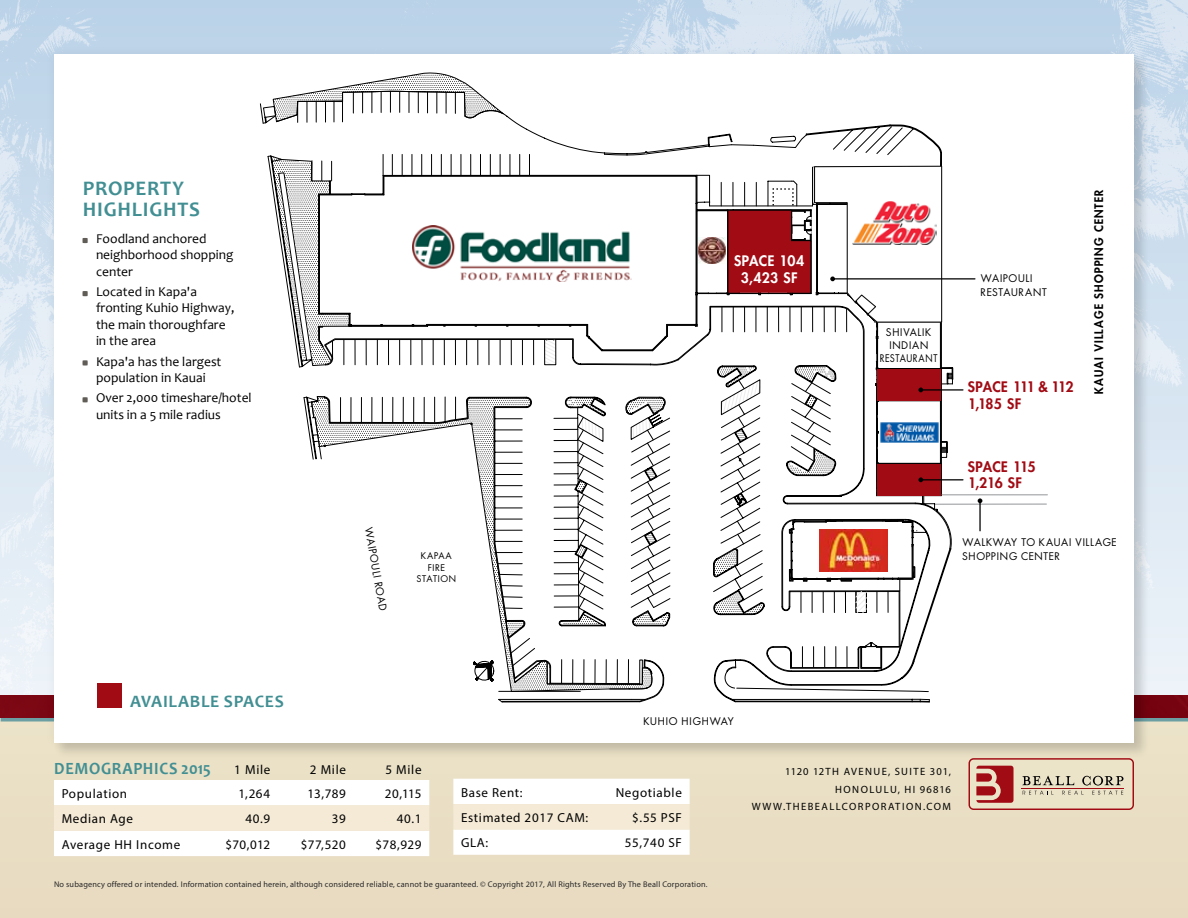
<style>
.page{position:relative;width:1188px;height:918px;background:#fff}
.page>*{position:absolute;margin:0;border:0;box-sizing:border-box;transform-origin:0 0}
.t1{font:700 20.85px/21px "Candara";letter-spacing:.035em;color:#428f93}
.t2{font:700 17.4px "Candara";letter-spacing:.04em;color:#428f93}
.t3{font:700 17.25px "Candara";letter-spacing:.04em;color:#428f93;scale:.94 1}
.t4{font:13.95px/16.8px "Kudos Black SSK";letter-spacing:-.01em;color:#a10b14}
.t5{font:13.95px/16.8px "Kudos Black SSK";letter-spacing:.025em;color:#fff;text-align:center}
.t6{font:13.5px/16.2px "Candara";color:#000}
.t7{font:13.05px "Myriad Pro";letter-spacing:.05em;color:#000}
.t8{font:11.4px "Kudos Black SSK";letter-spacing:.11em;color:#000}
.t9{font:10.65px/17.7px "Myriad Pro";letter-spacing:.135em;color:#000;text-align:right}
.t10{font:10.2px/14px "Kudos Book SSK";letter-spacing:.09em;color:#000}
.t11{font:8.85px/11.4px "Kudos Book SSK";letter-spacing:.1em;color:#000;text-align:center}
.t12{font:8.25px "Myriad Pro";letter-spacing:.02em;color:#292829}
</style>
<div class="page">
<img style="left:0;top:0;width:1188px;height:702px">
<div style="left:0;top:702px;width:1188px;height:216px;background:#e9ddc2"></div>
<hr style="left:1px;top:717px;width:1187px;height:4px;background:#6b9fa4">
<div style="left:1px;top:695px;width:1187px;height:23px;background:#7a0613"></div>
<div style="left:44px;top:44px;width:1100px;height:708px;background:#000;opacity:.05"></div>
<div style="left:54px;top:54px;width:1080px;height:688px;background:#fff"></div>
<svg style="left:262px;top:115px;width:647px;height:71px"></svg>
<svg style="left:311px;top:115px;width:342px;height:586px"></svg>
<svg style="left:272px;top:72px;width:236px;height:51px"></svg>
<hr style="left:940px;top:494px;width:107px;height:1px;background:#939598">
<hr style="left:935px;top:504px;width:111px;height:1px;background:#939598">
<hr style="left:979px;top:501px;width:2px;height:30px;background:#000">
<svg style="left:978px;top:498px;width:4px;height:5px"></svg>
<hr style="left:833px;top:278px;width:142px;height:2px;background:#000">
<hr style="left:921px;top:389px;width:42px;height:2px;background:#000">
<hr style="left:921px;top:479px;width:42px;height:1px;background:#000">
<svg style="left:274px;top:165px;width:678px;height:527px"></svg>
<img style="left:699px;top:237px;width:26px;height:27px">
<img style="left:412px;top:226px;width:220px;height:55px">
<img style="left:820px;top:530px;width:67px;height:41px">
<img style="left:881px;top:422px;width:57px;height:21px">
<svg style="left:82px;top:238px;width:6px;height:5px"></svg>
<svg style="left:82px;top:291px;width:6px;height:5px"></svg>
<svg style="left:82px;top:360px;width:6px;height:6px"></svg>
<svg style="left:82px;top:397px;width:6px;height:5px"></svg>
<svg style="left:453px;top:779px;width:237px;height:76px;background:#fbf7f0"></svg>
<svg style="left:54px;top:780px;width:375px;height:76px;background:#fbf7f0"></svg>
<div style="left:969px;top:759px;width:164px;height:50px;background:#ece4c9;border-radius:4px"></div>
<div style="left:969px;top:758px;width:165px;height:52px;border:1px solid #a10b14;border-radius:4px"></div>
<hr style="left:1022px;top:788px;width:102px;height:1px;background:#a10b14">
<svg style="left:1022px;top:776px;width:101px;height:19px"></svg>
<svg style="left:976px;top:766px;width:38px;height:37px"></svg>
<img style="left:852px;top:200px;width:85px;height:44px">
<div style="left:97px;top:683px;width:24px;height:24px;background:#a10b14"></div>
<h1 class="t1" style="left:83px;top:178px;width:119px">PROPERTY<br>HIGHLIGHTS</h1>
<p class="t6" style="left:96px;top:231px;width:139px">Foodland anchored neighborhood shopping center</p>
<p class="t6" style="left:96px;top:284px;width:140px">Located in Kapa'a fronting Kuhio Highway, the main thoroughfare in the area</p>
<p class="t6" style="left:96px;top:353px;width:127px">Kapa'a has the largest population in Kauai</p>
<p class="t6" style="left:96px;top:390px;width:157px">Over 2,000 timeshare/hotel units in a 5 mile radius</p>
<p class="t10" style="left:376px;top:526px;width:86px;rotate:80deg">WAIPOULI ROAD</p>
<p class="t11" style="left:417px;top:550px;width:41px">KAPAA<br>FIRE<br>STATION</p>
<p class="t5" style="left:734px;top:252px;width:71px">SPACE 104<br>3,423 SF</p>
<p class="t10" style="left:880px;top:326px;width:59px;line-height:12.8px;text-align:center">SHIVALIK<br>INDIAN<br>RESTAURANT</p>
<p class="t10" style="left:981px;top:271px;width:67px">WAIPOULI<br>RESTAURANT</p>
<p class="t4" style="left:968px;top:378px;width:107px">SPACE 111 &amp; 112<br>1,185 SF</p>
<p class="t4" style="left:968px;top:458px;width:69px">SPACE 115<br>1,216 SF</p>
<p class="t8" style="left:1091px;top:394px;width:207px;rotate:-90deg">KAUAI VILLAGE SHOPPING CENTER</p>
<p class="t10" style="left:963px;top:535px;width:155px">WALKWAY TO KAUAI VILLAGE<br>SHOPPING CENTER</p>
<p class="t2" style="left:130px;top:691px;width:155px">AVAILABLE SPACES</p>
<p class="t10" style="left:644px;top:714px;width:92px">KUHIO HIGHWAY</p>
<p class="t3" style="left:54px;top:758px;width:168px">DEMOGRAPHICS 2015</p>
<p class="t9" style="left:752px;top:762px;width:201px">1120 12TH AVENUE, SUITE 301,<br>HONOLULU, HI 96816<br>WWW.THEBEALLCORPORATION.COM</p>
<p class="t7" style="left:234px;top:762px;width:38px">1 Mile</p>
<p class="t7" style="left:310px;top:762px;width:38px">2 Mile</p>
<p class="t7" style="left:385px;top:762px;width:38px">5 Mile</p>
<p class="t7" style="left:461px;top:784px;width:63px">Base Rent:</p>
<p class="t7" style="left:616px;top:784px;width:68px">Negotiable</p>
<p class="t7" style="left:461px;top:810px;width:129px">Estimated 2017 CAM:</p>
<p class="t7" style="left:632px;top:810px;width:51px">$.55 PSF</p>
<p class="t7" style="left:461px;top:835px;width:29px">GLA:</p>
<p class="t7" style="left:625px;top:835px;width:58px">55,740 SF</p>
<p class="t7" style="left:62px;top:786px;width:67px">Population</p>
<p class="t7" style="left:238px;top:786px;width:33px">1,264</p>
<p class="t7" style="left:308px;top:786px;width:40px">13,789</p>
<p class="t7" style="left:385px;top:786px;width:38px">20,115</p>
<p class="t7" style="left:62px;top:811px;width:73px">Median Age</p>
<p class="t7" style="left:246px;top:811px;width:26px">40.9</p>
<p class="t7" style="left:332px;top:811px;width:16px">39</p>
<p class="t7" style="left:397px;top:811px;width:26px">40.1</p>
<p class="t7" style="left:62px;top:836px;width:120px">Average HH Income</p>
<p class="t7" style="left:225px;top:836px;width:47px">$70,012</p>
<p class="t7" style="left:301px;top:836px;width:47px">$77,520</p>
<p class="t7" style="left:376px;top:836px;width:47px">$78,929</p>
<p class="t12" style="left:54px;top:879px;width:655px">No subagency offered or intended. Information contained herein, although considered reliable, cannot be guaranteed. © Copyright 2017, All Rights Reserved By The Beall Corporation.</p>
</div>
